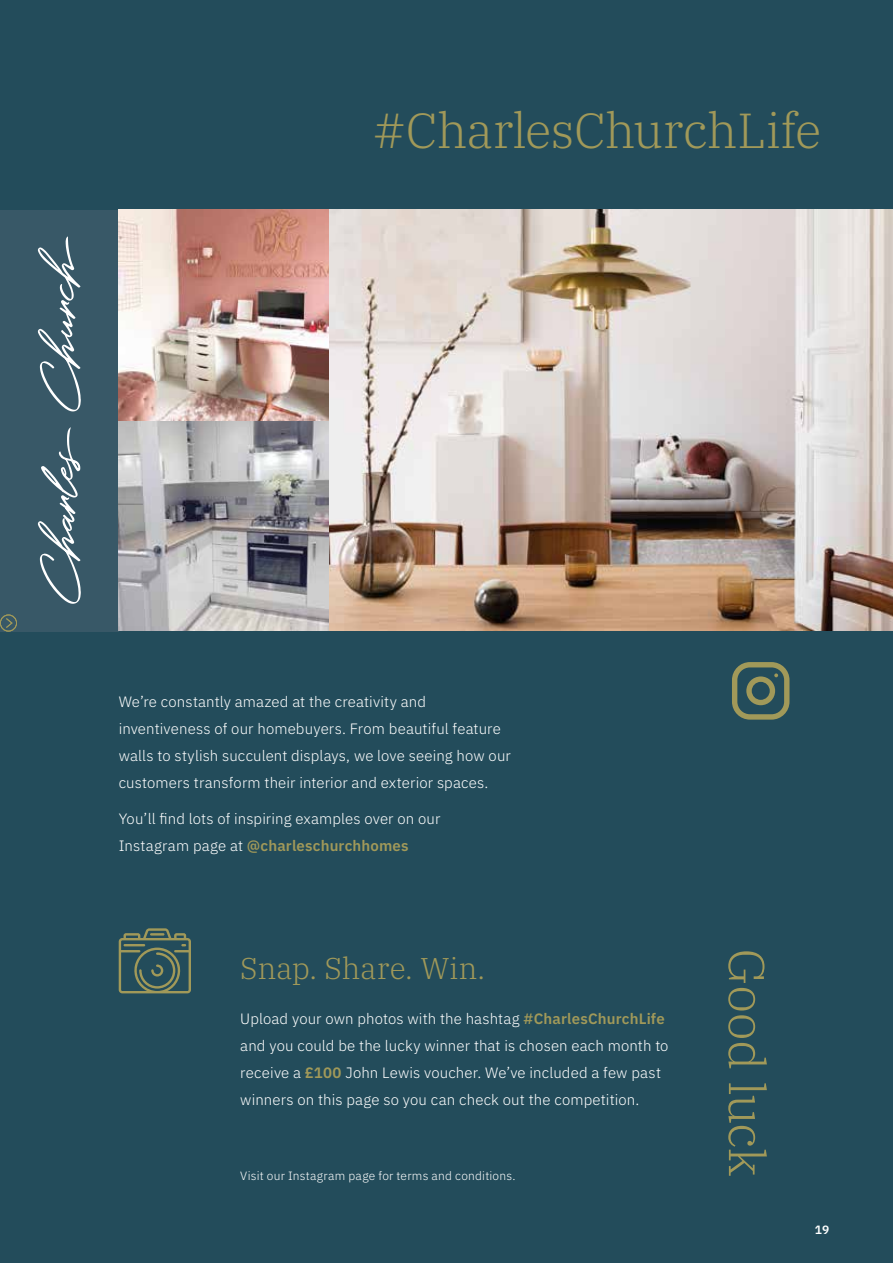
<style>
.page{position:relative;width:893px;height:1263px;background:#234c5b}
.page>*{position:absolute;margin:0;border:0;box-sizing:border-box;transform-origin:0 0}
.t1{font:300 50.1px "IBM Plex Serif";letter-spacing:-.01em;color:#a19959}
.t2{font:300 49.2px "IBM Plex Serif";letter-spacing:-.01em;color:#a19959}
.t3{font:300 30px "IBM Plex Serif";letter-spacing:.005em;color:#a19959}
.t4{font:300 15px/27px "IBM Plex Sans";letter-spacing:.01em;color:#fff}
.t5{font:300 12px "IBM Plex Sans";letter-spacing:.02em;color:#fff}
.t6{font:600 12px "IBM Plex Sans";color:#fff}
.s1{font-weight:600;color:#a19959}
</style>
<div class="page">
<svg style="left:119px;top:928px;width:72px;height:65px"></svg>
<div style="left:0;top:210px;width:119px;height:421px;background:#385867"></div>
<svg style="left:38px;top:236px;width:43px;height:368px"></svg>
<img style="left:119px;top:210px;width:774px;height:421px">
<svg style="left:732px;top:662px;width:57px;height:58px"></svg>
<svg style="left:6px;top:618px;width:7px;height:10px"></svg>
<div style="left:0;top:615px;width:17px;height:16px;border:1px solid #a19959;border-radius:50%"></div>
<h2 class="t2" style="left:372px;top:94px;width:451px">#CharlesChurchLife</h2>
<p class="t4" style="left:119px;top:687px;width:394px">We’re constantly amazed at the creativity and inventiveness of our homebuyers. From beautiful feature walls to stylish succulent displays, we love seeing how our customers transform their interior and exterior spaces.</p>
<p class="t4" style="left:119px;top:804px;width:323px">You’ll find lots of inspiring examples over on our<br>Instagram page at <span class="s1">@charleschurchhomes</span></p>
<h3 class="t3" style="left:240px;top:946px;width:246px">Snap. Share. Win.</h3>
<p class="t4" style="left:240px;top:1004px;width:430px">Upload your own photos with the hashtag <span class="s1">#CharlesChurchLife </span>and you could be the lucky winner that is chosen each month to receive a <span class="s1">£100</span> John Lewis voucher. We’ve included a few past winners on this page so you can check out the competition.</p>
<p class="t5" style="left:240px;top:1167px;width:277px">Visit our Instagram page for terms and conditions.</p>
<h1 class="t1" style="left:784px;top:948px;width:229px;rotate:90deg">Good luck</h1>
<p class="t6" style="left:815px;top:1220px;width:16px">19</p>
</div>
